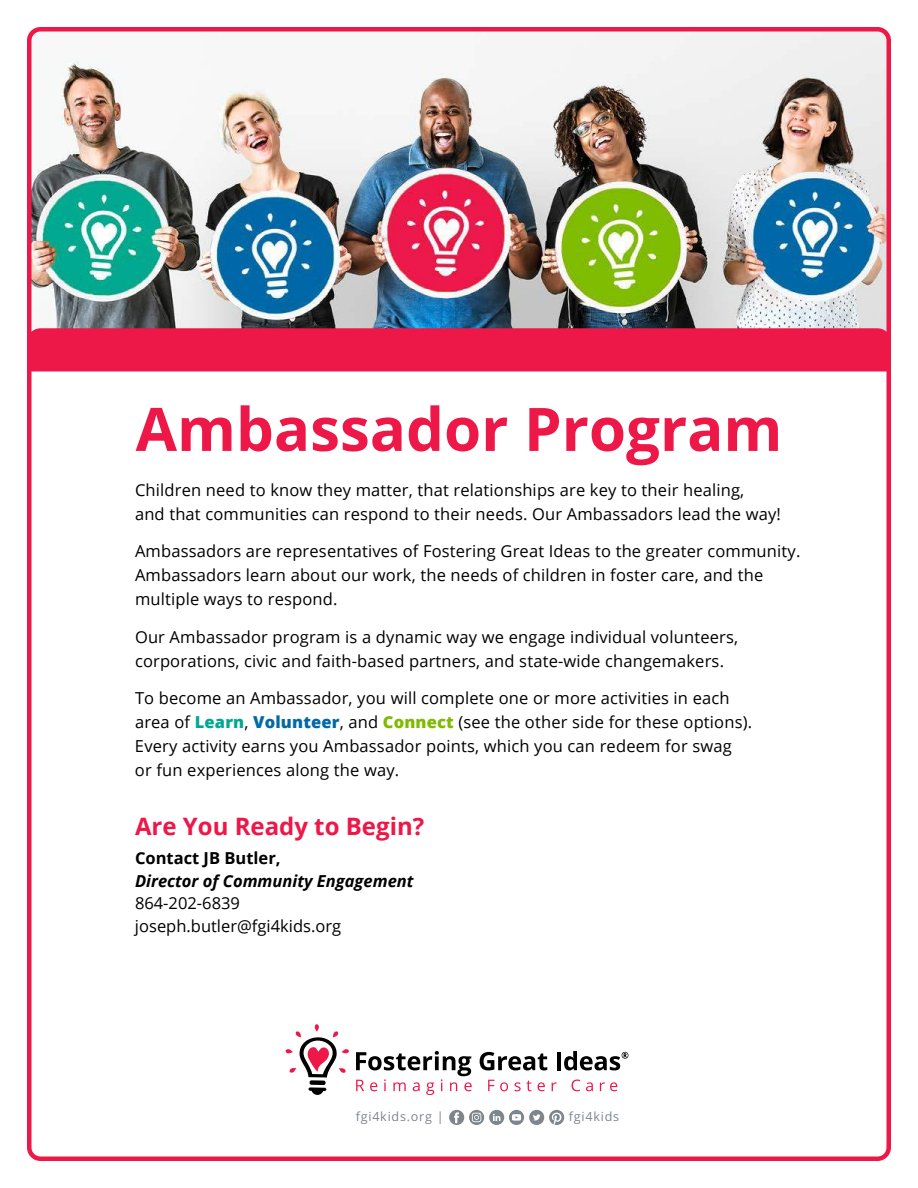
<style>
.page{position:relative;width:918px;height:1188px;background:#fff}
.page>*{position:absolute;margin:0;border:0;box-sizing:border-box;transform-origin:0 0}
.t1{font:700 60px "Open Sans";color:#ed1748}
.t2{font:700 24px "Open Sans";color:#ed1748}
.t3{font:16.5px/24px "Open Sans";letter-spacing:.01em;color:#000}
.t4{font:italic 700 16.5px "Open Sans";color:#000}
.t5{font:700 16.5px "Open Sans";color:#000}
.t6{font:12.6px "Open Sans";letter-spacing:.06em;color:#7d868d}
.s1{font-weight:800;color:#00a88f}
.s2{font-weight:800;color:#0069a6}
.s3{font-weight:800;color:#7eba00}
</style>
<div class="page">
<img style="left:33px;top:33px;width:852px;height:295px">
<svg style="left:480px;top:1052px;width:67px;height:18px"></svg>
<hr style="left:557px;top:1052px;width:4px;height:18px;background:#000">
<svg style="left:564px;top:1051px;width:64px;height:19px"></svg>
<svg style="left:356px;top:1051px;width:116px;height:44px"></svg>
<svg style="left:488px;top:1080px;width:20px;height:11px"></svg>
<svg style="left:515px;top:1081px;width:17px;height:10px"></svg>
<svg style="left:538px;top:1082px;width:7px;height:9px"></svg>
<svg style="left:552px;top:1082px;width:5px;height:9px"></svg>
<svg style="left:572px;top:1080px;width:8px;height:11px"></svg>
<svg style="left:586px;top:1082px;width:7px;height:9px"></svg>
<svg style="left:600px;top:1082px;width:17px;height:9px"></svg>
<div style="left:310px;top:1080px;width:16px;height:5px;background:#000;border-radius:2px"></div>
<svg style="left:308px;top:1087px;width:18px;height:8px"></svg>
<svg style="left:286px;top:1024px;width:63px;height:54px"></svg>
<svg style="left:449px;top:1110px;width:115px;height:15px"></svg>
<div style="left:33px;top:328px;width:852px;height:43px;background:#ed1748"></div>
<div style="left:27px;top:27px;width:864px;height:1134px;border:5px solid #ed1748;border-radius:11px"></div>
<h1 class="t1" style="left:136px;top:405px;width:648px">Ambassador Program</h1>
<p class="t3" style="left:135px;top:480px;width:647px">Children need to know they matter, that relationships are key to their healing,<br>and that communities can respond to their needs. Our Ambassadors lead the way!</p>
<p class="t3" style="left:135px;top:541px;width:667px">Ambassadors are representatives of Fostering Great Ideas to the greater community.<br>Ambassadors learn about our work, the needs of children in foster care, and the multiple ways to respond.</p>
<p class="t3" style="left:135px;top:627px;width:605px">Our Ambassador program is a dynamic way we engage individual volunteers, corporations, civic and faith-based partners, and state-wide changemakers.</p>
<p class="t3" style="left:135px;top:688px;width:619px">To become an Ambassador, you will complete one or more activities in each area of <span class="s1">Learn</span>, <span class="s2">Volunteer</span>, and <span class="s3">Connect</span> (see the other side for these options).<br>Every activity earns you Ambassador points, which you can redeem for swag or fun experiences along the way.</p>
<h2 class="t2" style="left:135px;top:817px;width:291px">Are You Ready to Begin?</h2>
<p class="t5" style="left:135px;top:852px;width:147px">Contact JB Butler,</p>
<p class="t4" style="left:135px;top:874px;width:280px">Director of Community Engagement</p>
<p class="t3" style="left:135px;top:894px;width:208px;line-height:22.5px">864-202-6839 joseph.butler@fgi4kids.org</p>
<p class="t6" style="left:356px;top:1112px;width:89px">fgi4kids.org |</p>
<p class="t6" style="left:569px;top:1112px;width:52px">fgi4kids</p>
</div>
